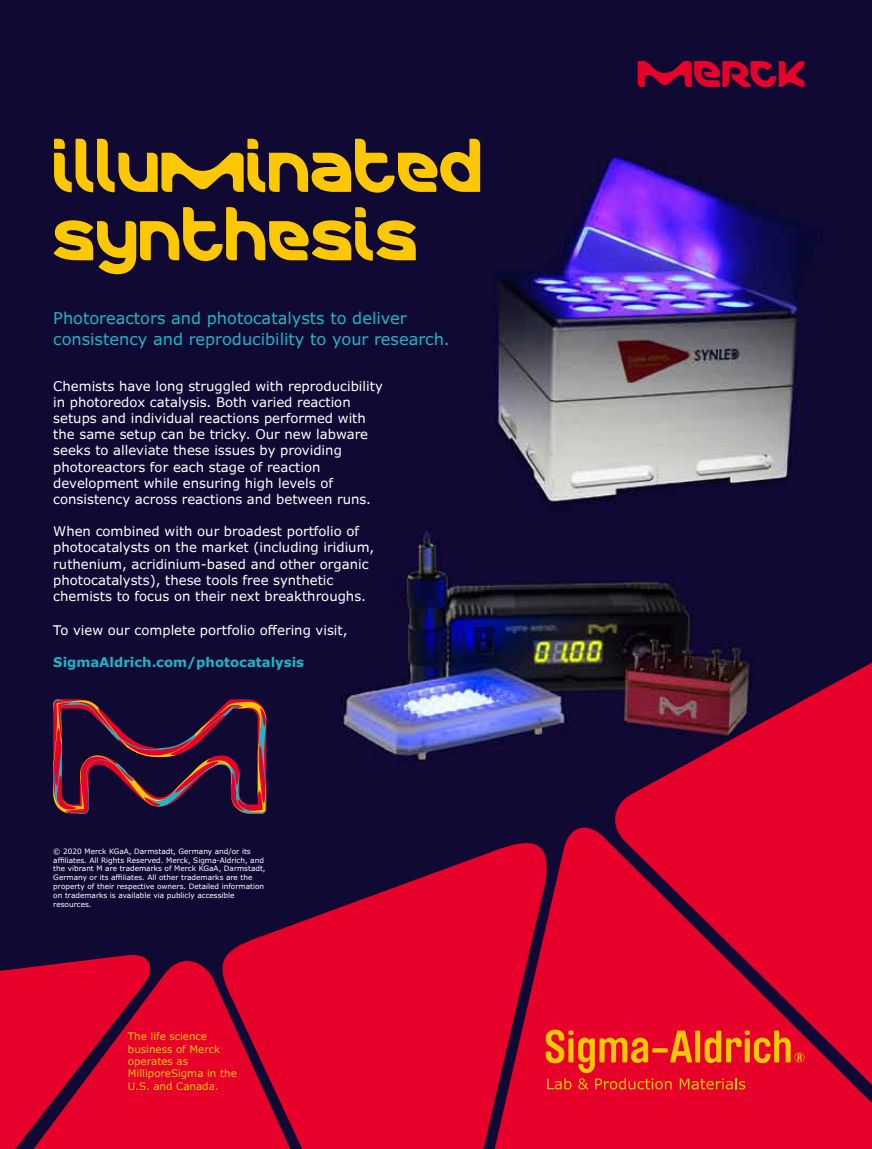
<style>
.page{position:relative;width:872px;height:1149px;background:#fff}
.page>*{position:absolute;margin:0;border:0;box-sizing:border-box;transform-origin:0 0}
.t1{font:57px/68.4px "Merck";color:#fec800}
.t2{font:16.2px/21.1px "Verdana Pro";color:#18b7c9}
.t3{font:13.2px/16.2px "Verdana Pro";color:#fff}
.t4{font:700 13.2px "Verdana Pro";color:#18b7c9}
.t5{font:10.35px/12.3px "Verdana Pro";color:#fec800}
.t6{font:7.35px/8.9px "Verdana Pro";color:#fff}
</style>
<div class="page">
<img style="left:0;top:0;width:872px;height:955px">
<svg style="left:215px;top:834px;width:232px;height:314px;background:#82042e"></svg>
<div style="left:157px;top:955px;width:238px;height:193px;background:#e7002a"></div>
<svg style="left:447px;top:820px;width:162px;height:328px;background:#c5012b"></svg>
<svg style="left:609px;top:642px;width:263px;height:506px;background:#b9042b"></svg>
<svg style="left:0;top:952px;width:157px;height:196px;background:#c8012b"></svg>
<svg style="left:546px;top:1029px;width:258px;height:60px;background:#ec331f"></svg>
<svg style="left:53px;top:699px;width:213px;height:114px;background:#421734"></svg>
<svg style="left:637px;top:61px;width:167px;height:26px;background:#8e032d"></svg>
<h1 class="t1" style="left:53px;top:132px;width:431px">illuminated<br>Synthesis</h1>
<p class="t2" style="left:53px;top:307px;width:398px">Photoreactors and photocatalysts to deliver consistency and reproducibility to your research.</p>
<p class="t3" style="left:53px;top:378px;width:331px">Chemists have long struggled with reproducibility in photoredox catalysis. Both varied reaction setups and individual reactions performed with the same setup can be tricky. Our new labware seeks to alleviate these issues by providing photoreactors for each stage of reaction development while ensuring high levels of consistency across reactions and between runs.</p>
<p class="t3" style="left:53px;top:523px;width:322px">When combined with our broadest portfolio of photocatalysts on the market (including iridium, ruthenium, acridinium-based and other organic photocatalysts), these tools free synthetic chemists to focus on their next breakthroughs.</p>
<p class="t3" style="left:53px;top:622px;width:296px">To view our complete portfolio offering visit,</p>
<p class="t4" style="left:53px;top:653px;width:252px">SigmaAldrich.com/photocatalysis</p>
<p class="t6" style="left:53px;top:846px;width:214px">© 2020 Merck KGaA, Darmstadt, Germany and/or its affiliates. All Rights Reserved. Merck, Sigma-Aldrich, and the vibrant M are trademarks of Merck KGaA, Darmstadt, Germany or its affiliates. All other trademarks are the property of their respective owners. Detailed information on trademarks is available via publicly accessible resources.</p>
<p class="t5" style="left:128px;top:1030px;width:110px">The life science business of Merck operates as<br>MilliporeSigma in the<br>U.S. and Canada.</p>
</div>
